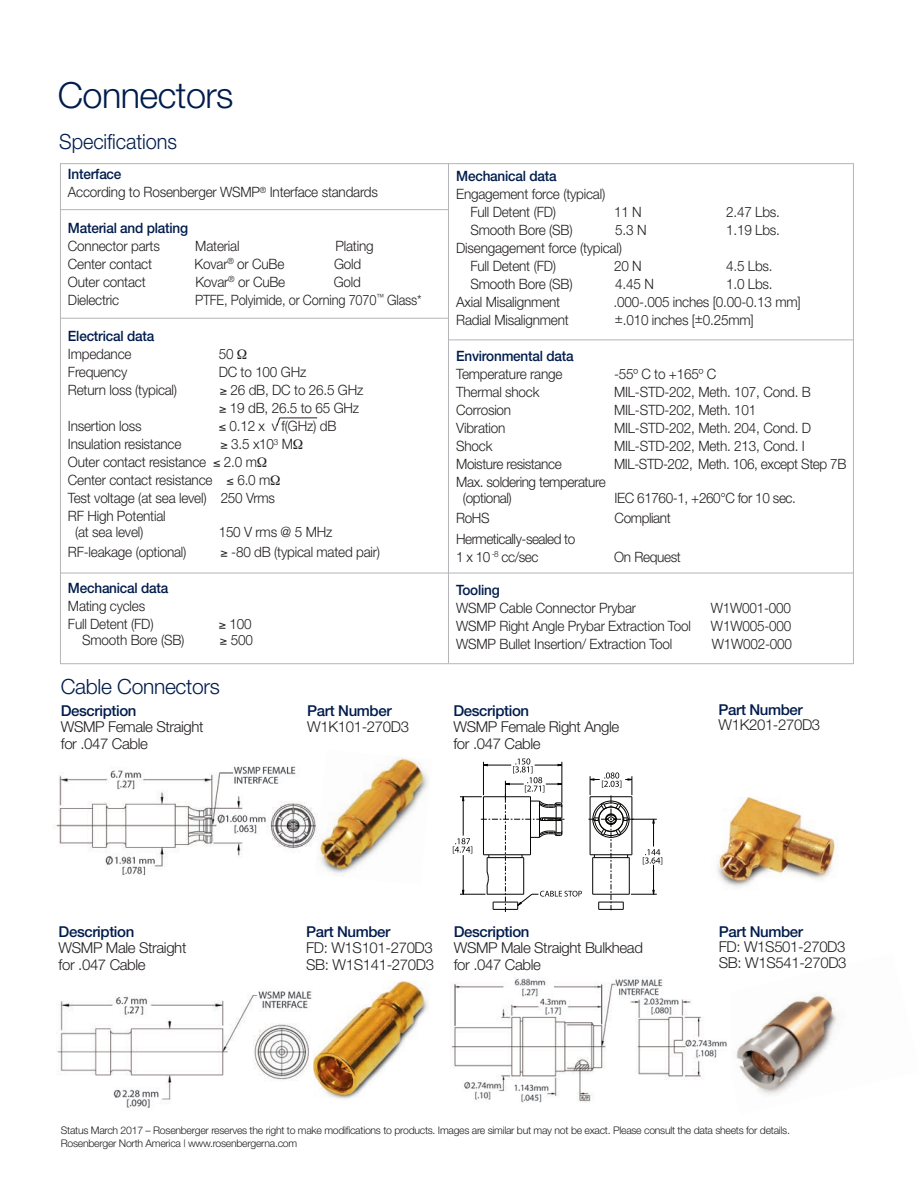
<style>
.page{position:relative;width:918px;height:1188px;background:#fff}
.page>*{position:absolute;margin:0;border:0;box-sizing:border-box;transform-origin:0 0}
.t1{font:300 36px "Helvetica Neue";letter-spacing:-.015em;color:#001c4c}
.t2{font:300 21px "Helvetica Neue";letter-spacing:-.01em;color:#001c4c}
.t3{font:300 21px "Helvetica Neue";letter-spacing:-.01em;color:#001c4c;scale:.95 1}
.t4{font:300 15px/16.5px "Helvetica Neue";letter-spacing:-.025em;color:#231f20}
.t5{font:500 15px "Helvetica Neue";letter-spacing:-.025em;color:#001c4c}
.t6{font:300 14.25px/18px "Helvetica Neue";letter-spacing:-.015em;color:#231f20;scale:.95 1}
.t7{font:500 14.25px "Helvetica Neue";letter-spacing:-.015em;color:#001c4c;scale:.95 1}
.t8{font:300 14.25px "Helvetica Neue";letter-spacing:-.015em;color:#231f20;scale:.9 1}
.t9{font:300 14.25px/18px "Helvetica Neue";letter-spacing:-.035em;color:#231f20;scale:.95 1}
.t10{font:300 10.5px/13.5px "Helvetica Neue";letter-spacing:-.025em;color:#231f20}
.s1{font-weight:500;color:#001c4c}
</style>
<div class="page">
<hr style="left:280px;top:417px;width:37px;height:1px;background:#231f20">
<svg style="left:276px;top:417px;width:5px;height:9px"></svg>
<img style="left:736px;top:995px;width:101px;height:100px">
<hr style="left:448px;top:340px;width:406px;height:1px;background:#b4b5b8">
<hr style="left:60px;top:209px;width:388px;height:1px;background:#b4b5b8">
<hr style="left:60px;top:318px;width:388px;height:1px;background:#b4b5b8">
<hr style="left:448px;top:163px;width:1px;height:500px;background:#b4b5b8">
<hr style="left:60px;top:573px;width:794px;height:1px;background:#b4b5b8">
<svg style="left:588px;top:772px;width:74px;height:138px"></svg>
<svg style="left:453px;top:758px;width:129px;height:154px"></svg>
<img style="left:53px;top:766px;width:262px;height:109px">
<img style="left:56px;top:991px;width:256px;height:117px">
<img style="left:450px;top:978px;width:277px;height:125px">
<img style="left:716px;top:797px;width:121px;height:92px">
<img style="left:315px;top:757px;width:113px;height:119px">
<img style="left:313px;top:981px;width:115px;height:118px">
<h1 class="t1" style="left:58px;top:82px;width:177px">Connectors</h1>
<h2 class="t3" style="left:59px;top:134px;width:125px">Specifications</h2>
<p class="t6" style="left:68px;top:166px;width:328px"><span class="s1">Interface<br></span>According to Rosenberger WSMP<sup>®</sup> Interface standards</p>
<p class="t7" style="left:68px;top:223px;width:128px">Material and plating</p>
<p class="t6" style="left:68px;top:238px;width:98px">Connector parts</p>
<p class="t6" style="left:195px;top:238px;width:48px">Material</p>
<p class="t6" style="left:335px;top:238px;width:42px">Plating</p>
<p class="t6" style="left:68px;top:256px;width:90px">Center contact</p>
<p class="t6" style="left:195px;top:256px;width:96px">Kovar<sup>®</sup> or CuBe</p>
<p class="t6" style="left:334px;top:256px;width:30px">Gold</p>
<p class="t6" style="left:68px;top:274px;width:83px">Outer contact</p>
<p class="t6" style="left:195px;top:274px;width:96px">Kovar<sup>®</sup> or CuBe</p>
<p class="t6" style="left:334px;top:274px;width:30px">Gold</p>
<p class="t6" style="left:68px;top:292px;width:56px">Dielectric</p>
<p class="t8" style="left:195px;top:295px;width:253px">PTFE, Polyimide, or Corning 7070<sup>™</sup> Glass*</p>
<p class="t7" style="left:68px;top:331px;width:93px">Electrical data</p>
<p class="t6" style="left:68px;top:346px;width:68px">Impedance</p>
<p class="t6" style="left:219px;top:346px;width:17px">50</p>
<p class="t6" style="left:68px;top:364px;width:64px">Frequency</p>
<p class="t6" style="left:219px;top:364px;width:94px">DC to 100 GHz</p>
<p class="t6" style="left:68px;top:382px;width:117px">Return loss (typical)</p>
<p class="t6" style="left:219px;top:382px;width:153px">≥ 26 dB, DC to 26.5 GHz ≥ 19 dB, 26.5 to 65 GHz</p>
<p class="t6" style="left:68px;top:418px;width:79px">Insertion loss</p>
<p class="t6" style="left:219px;top:418px;width:125px">≤ 0.12 x v f(GHz) dB</p>
<p class="t6" style="left:68px;top:436px;width:121px">Insulation resistance</p>
<p class="t6" style="left:68px;top:436px;width:239px;text-indent:152px">≥ 3.5 x10<sup>3</sup> M<br>Outer contact resistance ≤ 2.0 m<br>Center contact resistance ≤ 6.0 m<br>Test voltage (at sea level) 250 Vrms<br>RF High Potential</p>
<p class="t6" style="left:75px;top:525px;width:73px">(at sea level)</p>
<p class="t6" style="left:219px;top:525px;width:121px">150 V rms @ 5 MHz</p>
<p class="t6" style="left:68px;top:544px;width:126px">RF-leakage (optional)</p>
<p class="t6" style="left:221px;top:544px;width:170px">≥ -80 dB (typical mated pair)</p>
<p class="t7" style="left:68px;top:583px;width:107px">Mechanical data</p>
<p class="t6" style="left:68px;top:598px;width:92px">Mating cycles<br>Full Detent (FD)</p>
<p class="t6" style="left:219px;top:616px;width:36px">≥ 100</p>
<p class="t6" style="left:82px;top:633px;width:109px">Smooth Bore (SB)</p>
<p class="t6" style="left:220px;top:633px;width:36px">≥ 500</p>
<h2 class="t2" style="left:61px;top:679px;width:161px">Cable Connectors</h2>
<p class="t5" style="left:61px;top:705px;width:77px">Description</p>
<p class="t4" style="left:61px;top:720px;width:144px">WSMP Female Straight for .047 Cable</p>
<p class="t5" style="left:307px;top:705px;width:86px">Part Number</p>
<p class="t4" style="left:307px;top:720px;width:103px">W1K101-270D3</p>
<p class="t7" style="left:456px;top:170px;width:107px">Mechanical data</p>
<p class="t6" style="left:470px;top:186px;width:144px;text-indent:-14px">Engagement force (typical)<br>Full Detent (FD)</p>
<p class="t6" style="left:614px;top:204px;width:31px">11 N</p>
<p class="t6" style="left:726px;top:204px;width:58px">2.47 Lbs.</p>
<p class="t6" style="left:470px;top:222px;width:109px">Smooth Bore (SB)</p>
<p class="t6" style="left:615px;top:222px;width:34px">5.3 N</p>
<p class="t6" style="left:726px;top:222px;width:58px">1.19 Lbs.</p>
<p class="t6" style="left:470px;top:240px;width:161px;text-indent:-14px">Disengagement force (typical)<br>Full Detent (FD)</p>
<p class="t6" style="left:614px;top:258px;width:31px">20 N</p>
<p class="t6" style="left:726px;top:258px;width:50px">4.5 Lbs.</p>
<p class="t6" style="left:470px;top:276px;width:109px">Smooth Bore (SB)</p>
<p class="t6" style="left:615px;top:276px;width:42px">4.45 N</p>
<p class="t6" style="left:726px;top:276px;width:50px">1.0 Lbs.</p>
<p class="t6" style="left:456px;top:294px;width:111px">Axial Misalignment</p>
<p class="t6" style="left:613px;top:294px;width:199px">.000-.005 inches [0.00-0.13 mm]</p>
<p class="t6" style="left:456px;top:312px;width:120px">Radial Misalignment</p>
<p class="t6" style="left:615px;top:312px;width:148px">±.010 inches [±0.25mm]</p>
<p class="t7" style="left:456px;top:350px;width:125px">Environmental data</p>
<p class="t6" style="left:456px;top:366px;width:113px">Temperature range</p>
<p class="t6" style="left:614px;top:366px;width:109px">-55º C to +165º C</p>
<p class="t6" style="left:456px;top:384px;width:89px">Thermal shock</p>
<p class="t6" style="left:614px;top:384px;width:209px">MIL-STD-202, Meth. 107, Cond. B</p>
<p class="t6" style="left:456px;top:402px;width:59px">Corrosion</p>
<p class="t6" style="left:614px;top:402px;width:151px">MIL-STD-202, Meth. 101</p>
<p class="t6" style="left:456px;top:420px;width:53px">Vibration</p>
<p class="t6" style="left:614px;top:420px;width:209px">MIL-STD-202, Meth. 204, Cond. D</p>
<p class="t6" style="left:456px;top:438px;width:40px">Shock</p>
<p class="t6" style="left:614px;top:438px;width:202px">MIL-STD-202, Meth. 213, Cond. I</p>
<p class="t6" style="left:456px;top:456px;width:113px">Moisture resistance</p>
<p class="t6" style="left:614px;top:456px;width:246px">MIL-STD-202, Meth. 106, except Step 7B</p>
<p class="t6" style="left:463px;top:475px;width:152px;line-height:16.4px;text-indent:-7px">Max. soldering temperature (optional)</p>
<p class="t6" style="left:615px;top:490px;width:193px">IEC 61760-1, +260°C for 10 sec.</p>
<p class="t6" style="left:456px;top:510px;width:37px">RoHS</p>
<p class="t6" style="left:615px;top:510px;width:61px">Compliant</p>
<p class="t9" style="left:456px;top:531px;width:127px">Hermetically-sealed to<br>1 x 10 <sup>-8</sup> cc/sec</p>
<p class="t6" style="left:614px;top:549px;width:72px">On Request</p>
<p class="t7" style="left:456px;top:584px;width:47px">Tooling</p>
<p class="t6" style="left:456px;top:600px;width:191px">WSMP Cable Connector Prybar</p>
<p class="t6" style="left:711px;top:600px;width:86px">W1W001-000</p>
<p class="t6" style="left:456px;top:618px;width:249px">WSMP Right Angle Prybar Extraction Tool</p>
<p class="t6" style="left:711px;top:618px;width:86px">W1W005-000</p>
<p class="t6" style="left:456px;top:636px;width:229px">WSMP Bullet Insertion/ Extraction Tool</p>
<p class="t6" style="left:712px;top:636px;width:86px">W1W002-000</p>
<p class="t5" style="left:453px;top:705px;width:77px">Description</p>
<p class="t4" style="left:453px;top:720px;width:167px">WSMP Female Right Angle for .047 Cable</p>
<p class="t5" style="left:719px;top:705px;width:86px">Part Number</p>
<p class="t4" style="left:719px;top:718px;width:103px">W1K201-270D3</p>
<p class="t5" style="left:59px;top:926px;width:77px">Description</p>
<p class="t4" style="left:59px;top:941px;width:129px">WSMP Male Straight for .047 Cable</p>
<p class="t5" style="left:306px;top:926px;width:86px">Part Number</p>
<p class="t4" style="left:306px;top:941px;width:129px">FD: W1S101-270D3<br>SB: W1S141-270D3</p>
<p class="t5" style="left:454px;top:926px;width:77px">Description</p>
<p class="t4" style="left:454px;top:941px;width:191px">WSMP Male Straight Bulkhead for .047 Cable</p>
<p class="t5" style="left:719px;top:926px;width:86px">Part Number</p>
<p class="t4" style="left:719px;top:940px;width:129px">FD: W1S501-270D3<br>SB: W1S541-270D3</p>
<p class="t10" style="left:61px;top:1124px;width:731px">Status March 2017 – Rosenberger reserves the right to make modifications to products. Images are similar but may not be exact. Please consult the data sheets for details.<br>Rosenberger North America | www.rosenbergerna.com</p>
</div>
